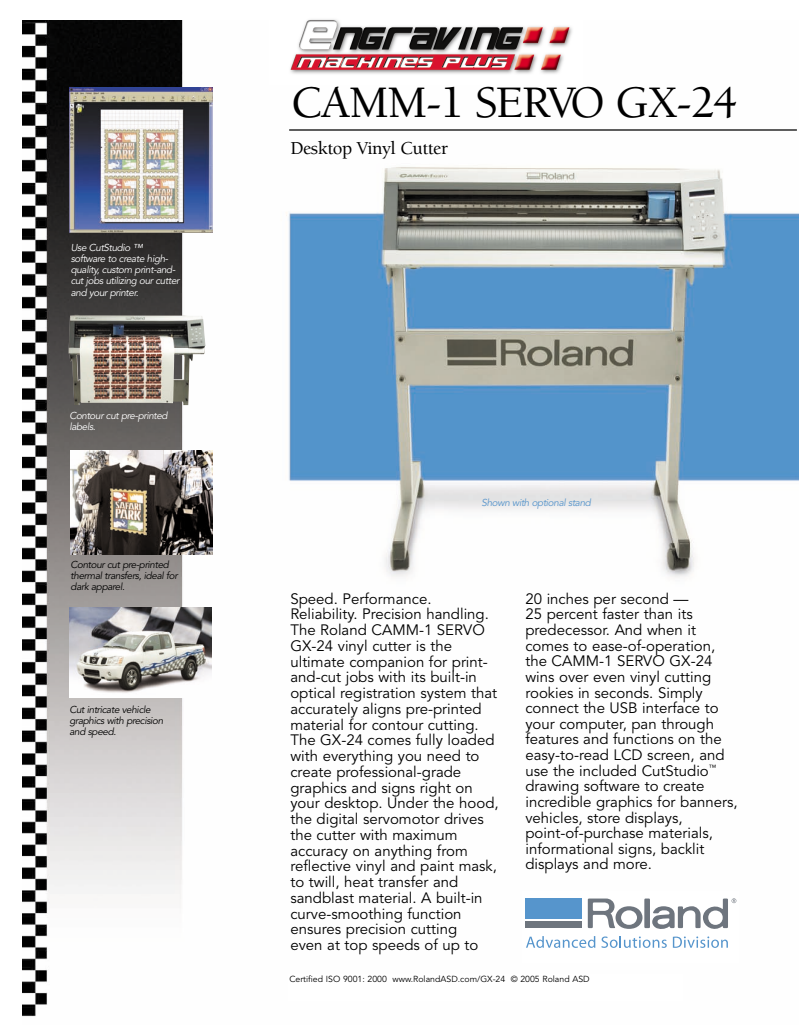
<style>
.page{position:relative;width:810px;height:1035px;background:#fff}
.page>*{position:absolute;margin:0;border:0;box-sizing:border-box;transform-origin:0 0}
.t1{font:500 46.25px "Berkeley";letter-spacing:-.025em;color:#000}
.t2{font:500 18.75px "Berkeley";letter-spacing:-.025em;color:#000}
.t3{font:15px/15.8px "Avenir";color:#000}
.t4{font:10px/11.2px "Avenir";color:#fff}
.t5{font:10px/11.2px "Avenir";color:#000}
.t6{font:10px "Avenir";color:#5694cb}
.t7{font:8.75px "Avenir";color:#000}
</style>
<div class="page">
<img style="left:22px;top:20px;width:777px;height:997px">
<div style="left:522px;top:891px;width:217px;height:72px;background:#fff"></div>
<svg style="left:526px;top:898px;width:210px;height:50px"></svg>
<img style="left:70px;top:88px;width:143px;height:144px">
<hr style="left:289px;top:129px;width:508px;height:2px;background:#000">
<img style="left:70px;top:608px;width:141px;height:90px">
<img style="left:69px;top:315px;width:136px;height:90px">
<img style="left:70px;top:450px;width:142px;height:104px">
<div style="left:288px;top:974px;width:395px;height:26px;background:#fff"></div>
<img style="left:270px;top:19px;width:313px;height:66px">
<p class="t4" style="left:71px;top:243px;width:112px">Use CutStudio ™ software to create high&shy;quality, custom print-and&shy;cut jobs utilizing our cutter and your printer.</p>
<p class="t4" style="left:69px;top:411px;width:101px">Contour cut pre-printed labels.</p>
<p class="t5" style="left:71px;top:560px;width:110px">Contour cut pre-printed thermal transfers, ideal for dark apparel.</p>
<p class="t5" style="left:69px;top:705px;width:97px">Cut intricate vehicle graphics with precision and speed.</p>
<h1 class="t1" style="left:290px;top:85px;width:448px">CAMM-1 SERVO GX-24</h1>
<p class="t2" style="left:290px;top:141px;width:159px">Desktop Vinyl Cutter</p>
<p class="t6" style="left:482px;top:498px;width:112px">Shown with optional stand</p>
<p class="t3" style="left:290px;top:592px;width:210px">Speed. Performance.<br>Reliability. Precision handling.<br>The Roland CAMM-1 SERVO<br>GX-24 vinyl cutter is the ultimate companion for print&shy;and-cut jobs with its built-in optical registration system that accurately aligns pre-printed material for contour cutting.<br>The GX-24 comes fully loaded with everything you need to create professional-grade graphics and signs right on your desktop. Under the hood, the digital servomotor drives the cutter with maximum accuracy on anything from reflective vinyl and paint mask, to twill, heat transfer and sandblast material. A built-in curve-smoothing function ensures precision cutting<br>even at top speeds of up to</p>
<p class="t3" style="left:525px;top:592px;width:214px">20 inches per second —<br>25 percent faster than its predecessor. And when it comes to ease-of-operation, the CAMM-1 SERVO GX-24 wins over even vinyl cutting rookies in seconds. Simply connect the USB interface to your computer, pan through features and functions on the easy-to-read LCD screen, and use the included CutStudio<sup>™ </sup>drawing software to create incredible graphics for banners, vehicles, store displays, point-of-purchase materials, informational signs, backlit displays and more.</p>
<p class="t7" style="left:289px;top:975px;width:302px">Certified ISO 9001: 2000 www.RolandASD.com/GX-24 © 2005 Roland ASD</p>
</div>
